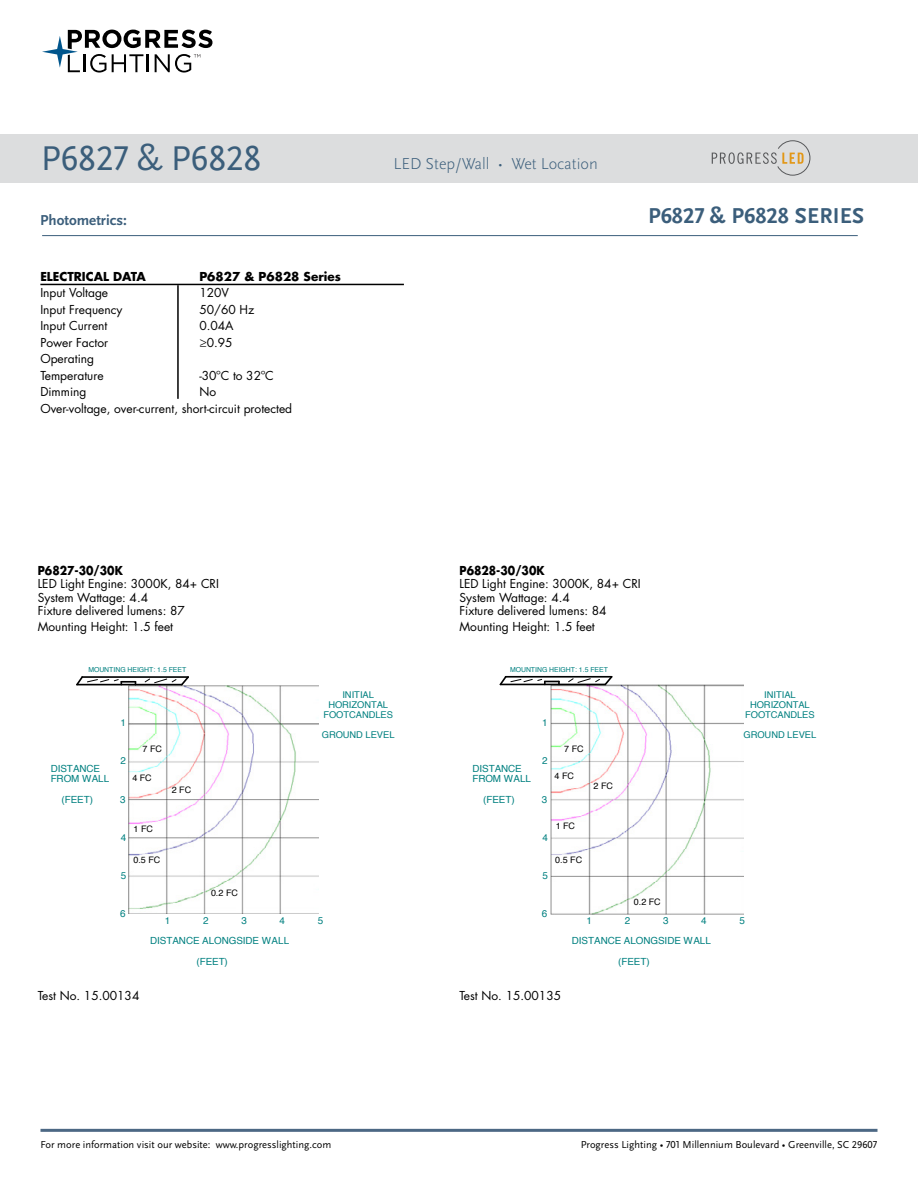
<style>
.page{position:relative;width:918px;height:1188px;background:#fff}
.page>*{position:absolute;margin:0;border:0;box-sizing:border-box;transform-origin:0 0}
.t1{font:35.85px "Scala Sans Pro";letter-spacing:-.01em;color:#3b5e7b}
.t2{font:700 22.5px "Scala Sans Pro";letter-spacing:.005em;color:#3b5e7b}
.t3{font:300 16.5px "Scala Sans Pro";color:#3b5e7b}
.t4{font:700 15px "Scala Sans Pro";color:#3b5e7b}
.t5{font:12px/13.5px "Futura Std";color:#000}
.t6{font:700 12px "Futura Std";color:#000}
.t7{font:700 12px "Futura Std";color:#000;scale:.9 1}
.t8{font:10.5px "Scala Sans Pro";color:#000}
.t9{font:9.9px/21px "Helvetica";letter-spacing:-.01em;color:#008080}
.t10{font:9.3px/9.9px "Helvetica";letter-spacing:-.005em;color:#008080;text-align:center}
.t11{font:9px "Helvetica";letter-spacing:-.01em;color:#000}
.t12{font:6.9px "Helvetica";letter-spacing:-.005em;color:#008080}
</style>
<div class="page">
<svg style="left:42px;top:30px;width:170px;height:43px"></svg>
<div style="left:0;top:134px;width:918px;height:49px;background:#dcddde"></div>
<svg style="left:712px;top:141px;width:98px;height:34px"></svg>
<hr style="left:40px;top:1129px;width:838px;height:3px;background:#4c6884">
<hr style="left:42px;top:235px;width:816px;height:1px;background:#3b5e7b">
<hr style="left:40px;top:284px;width:364px;height:1px;background:#000">
<hr style="left:177px;top:285px;width:2px;height:114px;background:#000">
<img style="left:128px;top:685px;width:191px;height:228px">
<hr style="left:82px;top:676px;width:106px;height:2px;background:#000">
<hr style="left:77px;top:684px;width:105px;height:1px;background:#000">
<svg style="left:76px;top:676px;width:60px;height:11px"></svg>
<svg style="left:144px;top:676px;width:47px;height:11px"></svg>
<img style="left:551px;top:684px;width:192px;height:230px">
<hr style="left:506px;top:676px;width:106px;height:2px;background:#000">
<hr style="left:500px;top:684px;width:105px;height:1px;background:#000">
<svg style="left:499px;top:675px;width:61px;height:12px"></svg>
<svg style="left:568px;top:675px;width:46px;height:12px"></svg>
<h1 class="t1" style="left:41px;top:137px;width:222px">P6827 &amp; P6828</h1>
<p class="t4" style="left:40px;top:211px;width:88px">Photometrics:</p>
<p class="t6" style="left:40px;top:268px;width:107px">ELECTRICAL DATA</p>
<p class="t6" style="left:199px;top:268px;width:143px">P6827 &amp; P6828 Series</p>
<p class="t5" style="left:40px;top:286px;width:69px">Input Voltage</p>
<p class="t5" style="left:199px;top:286px;width:31px">120V</p>
<p class="t5" style="left:40px;top:303px;width:84px">Input Frequency</p>
<p class="t5" style="left:199px;top:303px;width:56px">50/60 Hz</p>
<p class="t5" style="left:40px;top:319px;width:69px">Input Current</p>
<p class="t5" style="left:199px;top:319px;width:36px">0.04A</p>
<p class="t5" style="left:40px;top:336px;width:69px">Power Factor</p>
<p class="t5" style="left:199px;top:336px;width:35px">≥0.95</p>
<p class="t5" style="left:40px;top:351px;width:65px;line-height:16.5px">Operating<br>Temperature</p>
<p class="t5" style="left:199px;top:369px;width:76px">-30ºC to 32ºC</p>
<p class="t5" style="left:40px;top:384px;width:253px;line-height:16.5px;text-indent:159px">No<br>Over-voltage, over-current, short-circuit protected</p>
<p class="t5" style="left:40px;top:385px;width:48px">Dimming</p>
<h3 class="t3" style="left:394px;top:154px;width:206px">LED Step/Wall • Wet Location</h3>
<h2 class="t2" style="left:648px;top:202px;width:218px">P6827 &amp; P6828 SERIES</h2>
<p class="t7" style="left:38px;top:562px;width:96px">P6827-30/30K</p>
<p class="t5" style="left:38px;top:577px;width:183px">LED Light Engine: 3000K, 84+ CRI<br>System Wattage: 4.4<br>Fixture delivered lumens: 87</p>
<p class="t5" style="left:38px;top:620px;width:137px">Mounting Height: 1.5 feet</p>
<p class="t12" style="left:88px;top:665px;width:99px">MOUNTING HEIGHT: 1.5 FEET</p>
<p class="t7" style="left:460px;top:562px;width:96px">P6828-30/30K</p>
<p class="t5" style="left:460px;top:577px;width:183px">LED Light Engine: 3000K, 84+ CRI<br>System Wattage: 4.4<br>Fixture delivered lumens: 84</p>
<p class="t5" style="left:460px;top:620px;width:137px">Mounting Height: 1.5 feet</p>
<p class="t12" style="left:510px;top:665px;width:99px">MOUNTING HEIGHT: 1.5 FEET</p>
<p class="t9" style="left:51px;top:763px;width:60px;line-height:10.5px">DISTANCE<br>FROM WALL</p>
<p class="t9" style="left:62px;top:790px;width:33px">(FEET)</p>
<p class="t10" style="left:323px;top:690px;width:71px">INITIAL<br>HORIZONTAL<br>FOOTCANDLES</p>
<p class="t10" style="left:322px;top:730px;width:74px">GROUND LEVEL</p>
<p class="t9" style="left:121px;top:713px;width:7px">1</p>
<p class="t9" style="left:120px;top:751px;width:7px">2</p>
<p class="t9" style="left:120px;top:790px;width:7px">3</p>
<p class="t9" style="left:121px;top:828px;width:7px">4</p>
<p class="t9" style="left:121px;top:865px;width:7px">5</p>
<p class="t9" style="left:120px;top:904px;width:7px">6</p>
<p class="t11" style="left:143px;top:742px;width:21px">7 FC</p>
<p class="t11" style="left:132px;top:771px;width:21px">4 FC</p>
<p class="t11" style="left:172px;top:783px;width:21px">2 FC</p>
<p class="t11" style="left:134px;top:822px;width:21px">1 FC</p>
<p class="t11" style="left:134px;top:853px;width:28px">0.5 FC</p>
<p class="t11" style="left:211px;top:886px;width:28px">0.2 FC</p>
<p class="t9" style="left:165px;top:910px;width:7px">1</p>
<p class="t9" style="left:203px;top:910px;width:7px">2</p>
<p class="t9" style="left:241px;top:910px;width:7px">3</p>
<p class="t9" style="left:279px;top:910px;width:7px">4</p>
<p class="t9" style="left:318px;top:910px;width:7px">5</p>
<p class="t9" style="left:197px;top:931px;width:94px;text-indent:-46px">DISTANCE ALONGSIDE WALL (FEET)</p>
<p class="t9" style="left:472px;top:763px;width:60px;line-height:10.5px">DISTANCE<br>FROM WALL</p>
<p class="t9" style="left:483px;top:789px;width:33px">(FEET)</p>
<p class="t10" style="left:745px;top:690px;width:71px">INITIAL<br>HORIZONTAL<br>FOOTCANDLES</p>
<p class="t10" style="left:744px;top:730px;width:74px">GROUND LEVEL</p>
<p class="t9" style="left:542px;top:713px;width:7px">1</p>
<p class="t9" style="left:542px;top:751px;width:7px">2</p>
<p class="t9" style="left:542px;top:790px;width:7px">3</p>
<p class="t9" style="left:542px;top:828px;width:7px">4</p>
<p class="t9" style="left:543px;top:865px;width:7px">5</p>
<p class="t9" style="left:542px;top:904px;width:7px">6</p>
<p class="t11" style="left:564px;top:742px;width:21px">7 FC</p>
<p class="t11" style="left:555px;top:769px;width:21px">4 FC</p>
<p class="t11" style="left:594px;top:779px;width:21px">2 FC</p>
<p class="t11" style="left:556px;top:819px;width:21px">1 FC</p>
<p class="t11" style="left:555px;top:853px;width:28px">0.5 FC</p>
<p class="t11" style="left:634px;top:895px;width:28px">0.2 FC</p>
<p class="t9" style="left:586px;top:910px;width:7px">1</p>
<p class="t9" style="left:625px;top:910px;width:7px">2</p>
<p class="t9" style="left:663px;top:910px;width:7px">3</p>
<p class="t9" style="left:701px;top:910px;width:7px">4</p>
<p class="t9" style="left:739px;top:910px;width:7px">5</p>
<p class="t9" style="left:618px;top:931px;width:94px;text-indent:-46px">DISTANCE ALONGSIDE WALL (FEET)</p>
<p class="t5" style="left:38px;top:989px;width:103px">Test No. 15.00134</p>
<p class="t5" style="left:460px;top:989px;width:103px">Test No. 15.00135</p>
<p class="t8" style="left:40px;top:1139px;width:292px">For more information visit our website: www.progresslighting.com</p>
<p class="t8" style="left:581px;top:1138px;width:298px">Progress Lighting • 701 Millennium Boulevard • Greenville, SC 29607</p>
</div>
